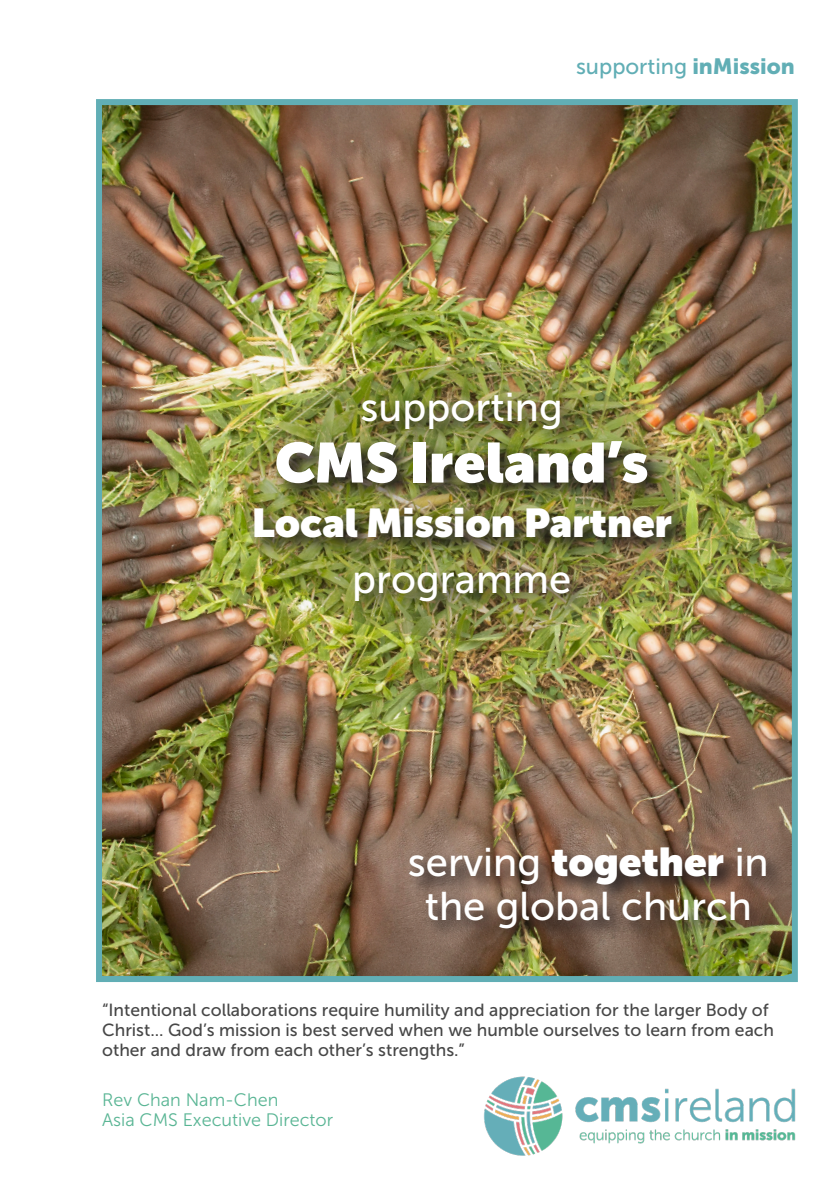
<style>
.page{position:relative;width:840px;height:1191px;background:#fff}
.page>*{position:absolute;margin:0;border:0;box-sizing:border-box;transform-origin:0 0}
.t1{font:900 56px "Museo Sans Display";color:#fff}
.t2{font:40px/44px "Museo Sans 500";color:#fff;text-align:center}
.t3{font:900 40px "Museo Sans Display";color:#fff}
.t4{font:22px "Museo Sans 500";color:#61aeb5}
.t5{font:18px/20px "Museo Sans 300";color:#59b594}
.t6{font:17.4px/20px "Museo Sans 500";color:#474747}
.s1{font-family:"Museo Sans 900"}
.s2{font-family:"Museo Sans Display";font-weight:900}
</style>
<div class="page">
<img style="left:103px;top:106px;width:687px;height:869px">
<div style="left:96px;top:99px;width:701px;height:883px;border:6px solid #61aeb5"></div>
<img style="left:484px;top:1076px;width:312px;height:80px">
<svg style="left:405px;top:843px;width:381px;height:105px;background:#735d49"></svg>
<img style="left:242px;top:360px;width:439px;height:278px;border-radius:50%">
<img style="left:272px;top:388px;width:395px;height:115px">
<img style="left:250px;top:503px;width:442px;height:118px">
<p class="t4" style="left:575px;top:55px;width:220px">supporting <span class="s1">inMission</span></p>
<h2 class="t2" style="left:360px;top:385px;width:203px">supporting</h2>
<h1 class="t1" style="left:275px;top:430px;width:375px">CMS Ireland’s</h1>
<h2 class="t3" style="left:252px;top:500px;width:421px">Local Mission Partner</h2>
<h2 class="t2" style="left:352px;top:557px;width:220px">programme</h2>
<h2 class="t2" style="left:407px;top:840px;width:362px">serving <span class="s2">together</span> in the global church</h2>
<p class="t6" style="left:102px;top:999px;width:673px">“Intentional collaborations require humility and appreciation for the larger Body of<br>Christ... God’s mission is best served when we humble ourselves to learn from each other and draw from each other’s strengths.”</p>
<p class="t5" style="left:102px;top:1089px;width:232px">Rev Chan Nam-Chen<br>Asia CMS Executive Director</p>
</div>
